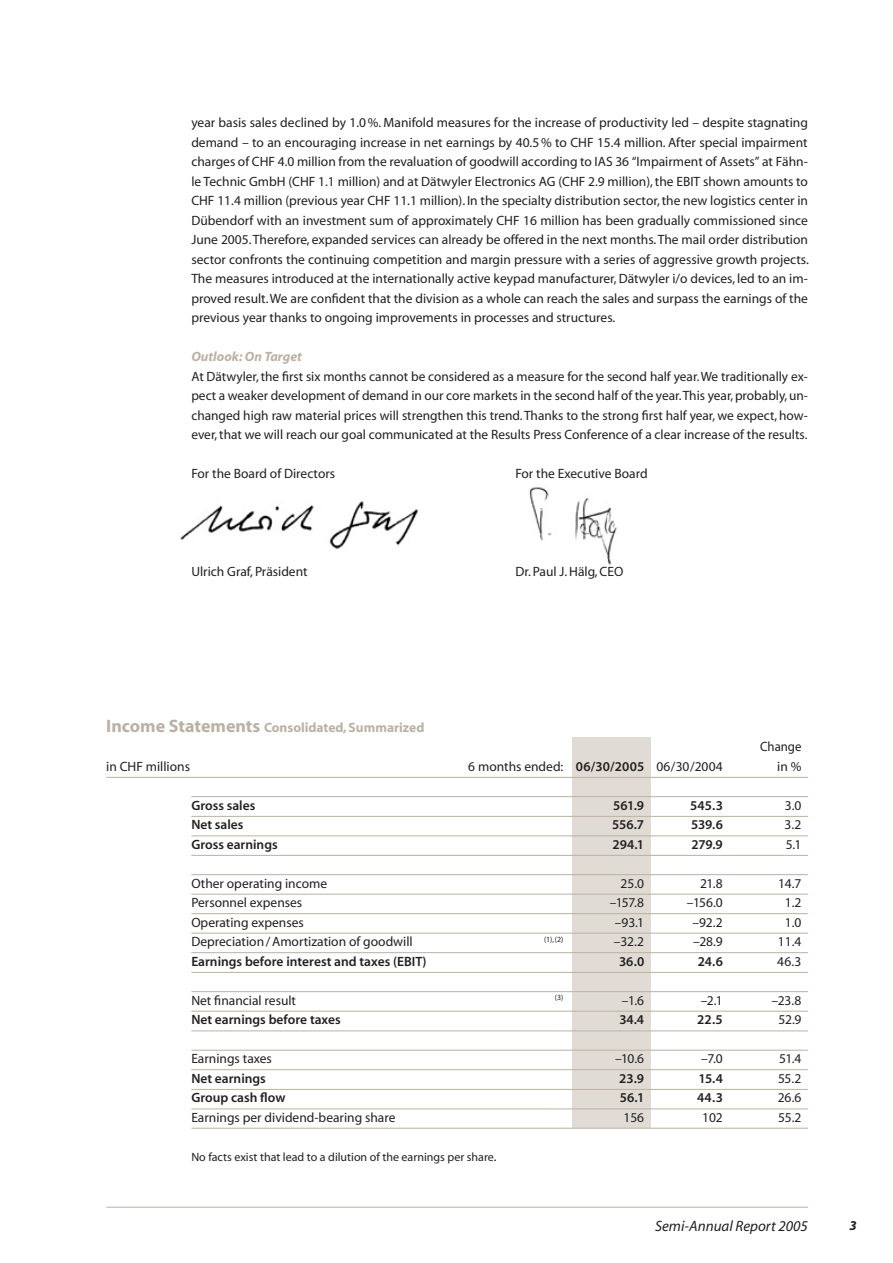
<style>
.page{position:relative;width:893px;height:1263px;background:#fff}
.page>*{position:absolute;margin:0;border:0;box-sizing:border-box;transform-origin:0 0}
.t1{font:italic 15px "Myriad";color:#231f20}
.t2{font:13.5px/19.5px "Myriad";color:#231f20;text-align:justify}
.t3{font:600 13.5px "Myriad";color:#231f20}
.t4{font:700 13.5px "Myriad";color:#bbb1a3}
.t5{font:italic 700 13.5px "Myriad";color:#bbb1a3}
.t6{font:13.5px "Myriad";color:#231f20;scale:.95 1}
.t7{font:italic 700 13.5px "Myriad";color:#231f20}
.t8{font:12px "Myriad";color:#231f20}
.t9{font:7.8px "Myriad";color:#231f20}
.s1{font-size:18px}
.s2{font-weight:600}
.s3{font-size:13.5px}
</style>
<div class="page">
<hr style="left:106px;top:1207px;width:702px;height:1px;background:#bbb1a3">
<div style="left:572px;top:737px;width:79px;height:391px;background:#e0dcd5"></div>
<img style="left:529px;top:486px;width:88px;height:79px">
<img style="left:180px;top:501px;width:239px;height:48px">
<hr style="left:106px;top:777px;width:702px;height:1px;background:#bbb1a3">
<hr style="left:191px;top:796px;width:617px;height:1px;background:#bbb1a3">
<hr style="left:191px;top:816px;width:617px;height:1px;background:#bbb1a3">
<hr style="left:191px;top:835px;width:617px;height:1px;background:#bbb1a3">
<hr style="left:191px;top:855px;width:617px;height:1px;background:#bbb1a3">
<hr style="left:191px;top:874px;width:617px;height:1px;background:#bbb1a3">
<hr style="left:191px;top:894px;width:617px;height:1px;background:#bbb1a3">
<hr style="left:191px;top:913px;width:617px;height:1px;background:#bbb1a3">
<hr style="left:191px;top:933px;width:617px;height:1px;background:#bbb1a3">
<hr style="left:191px;top:952px;width:617px;height:1px;background:#bbb1a3">
<hr style="left:191px;top:972px;width:617px;height:1px;background:#bbb1a3">
<hr style="left:191px;top:991px;width:617px;height:1px;background:#bbb1a3">
<hr style="left:191px;top:1011px;width:617px;height:1px;background:#bbb1a3">
<hr style="left:191px;top:1030px;width:617px;height:1px;background:#bbb1a3">
<hr style="left:191px;top:1050px;width:617px;height:1px;background:#bbb1a3">
<hr style="left:191px;top:1069px;width:617px;height:1px;background:#bbb1a3">
<hr style="left:191px;top:1089px;width:617px;height:1px;background:#bbb1a3">
<hr style="left:191px;top:1108px;width:617px;height:1px;background:#bbb1a3">
<hr style="left:191px;top:1128px;width:617px;height:1px;background:#bbb1a3">
<p class="t2" style="left:191px;top:114px;width:619px">year basis sales declined by 1.0 %. Manifold measures for the increase of productivity led – despite stagnating demand – to an encouraging increase in net earnings by 40.5 % to CHF 15.4 million. After special impairment charges of CHF 4.0 million from the revaluation of goodwill according to IAS 36 “Impairment of Assets” at Fähn&shy;le Technic GmbH (CHF 1.1 million) and at Dätwyler Electronics AG (CHF 2.9 million), the EBIT shown amounts to CHF 11.4 million (previous year CHF 11.1 million). In the specialty distribution sector, the new logistics center in Dübendorf with an investment sum of approximately CHF 16 million has been gradually commissioned since June 2005. Therefore, expanded services can already be offered in the next months. The mail order distribution sector confronts the continuing competition and margin pressure with a series of aggressive growth projects.<br>The measures introduced at the internationally active keypad manufacturer, Dätwyler i/o devices, led to an im&shy;proved result. We are confident that the division as a whole can reach the sales and surpass the earnings of the previous year thanks to ongoing improvements in processes and structures.</p>
<p class="t5" style="left:191px;top:350px;width:112px">Outlook: On Target</p>
<p class="t2" style="left:191px;top:367px;width:618px">At Dätwyler, the first six months cannot be considered as a measure for the second half year. We traditionally ex&shy;pect a weaker development of demand in our core markets in the second half of the year. This year, probably, un&shy;changed high raw material prices will strengthen this trend. Thanks to the strong first half year, we expect, how&shy;ever, that we will reach our goal communicated at the Results Press Conference of a clear increase of the results.</p>
<p class="t2" style="left:191px;top:465px;width:145px">For the Board of Directors</p>
<p class="t2" style="left:515px;top:465px;width:134px">For the Executive Board</p>
<p class="t2" style="left:191px;top:562px;width:118px">Ulrich Graf, Präsident</p>
<p class="t2" style="left:515px;top:562px;width:110px">Dr. Paul J. Hälg, CEO</p>
<p class="t4" style="left:106px;top:720px;width:320px"><span class="s1">Income Statements</span> Consolidated, Summarized</p>
<p class="t6" style="left:760px;top:740px;width:45px">Change</p>
<p class="t2" style="left:106px;top:757px;width:85px">in CHF millions</p>
<p class="t2" style="left:468px;top:757px;width:256px">6 months ended: <span class="s2">06/30/2005</span> 06/30/2004</p>
<p class="t2" style="left:777px;top:757px;width:26px">in %</p>
<p class="t3" style="left:191px;top:798px;width:66px">Gross sales</p>
<p class="t3" style="left:613px;top:798px;width:33px">561.9</p>
<p class="t3" style="left:690px;top:798px;width:34px">545.3</p>
<p class="t2" style="left:785px;top:796px;width:18px">3.0</p>
<p class="t3" style="left:191px;top:818px;width:54px">Net sales</p>
<p class="t3" style="left:612px;top:818px;width:34px">556.7</p>
<p class="t3" style="left:691px;top:818px;width:33px">539.6</p>
<p class="t2" style="left:785px;top:816px;width:18px">3.2</p>
<p class="t3" style="left:191px;top:837px;width:88px">Gross earnings</p>
<p class="t3" style="left:612px;top:837px;width:33px">294.1</p>
<p class="t3" style="left:691px;top:837px;width:33px">279.9</p>
<p class="t2" style="left:786px;top:835px;width:17px">5.1</p>
<p class="t2" style="left:191px;top:874px;width:137px">Other operating income</p>
<p class="t2" style="left:621px;top:874px;width:25px">25.0</p>
<p class="t2" style="left:700px;top:874px;width:24px">21.8</p>
<p class="t2" style="left:778px;top:874px;width:25px">14.7</p>
<p class="t2" style="left:191px;top:894px;width:112px">Personnel expenses</p>
<p class="t2" style="left:610px;top:894px;width:36px">–157.8</p>
<p class="t2" style="left:687px;top:894px;width:37px">–156.0</p>
<p class="t2" style="left:785px;top:894px;width:18px">1.2</p>
<p class="t2" style="left:191px;top:913px;width:114px">Operating expenses</p>
<p class="t2" style="left:615px;top:913px;width:31px">–93.1</p>
<p class="t2" style="left:692px;top:913px;width:32px">–92.2</p>
<p class="t2" style="left:785px;top:913px;width:18px">1.0</p>
<p class="t2" style="left:191px;top:933px;width:223px">Depreciation / Amortization of goodwill</p>
<p class="t9" style="left:544px;top:935px;width:21px">(1), (2)</p>
<p class="t2" style="left:614px;top:933px;width:32px">–32.2</p>
<p class="t2" style="left:693px;top:933px;width:31px">–28.9</p>
<p class="t2" style="left:778px;top:933px;width:25px">11.4</p>
<p class="t3" style="left:191px;top:954px;width:237px">Earnings before interest and taxes (EBIT)</p>
<p class="t3" style="left:619px;top:954px;width:27px">36.0</p>
<p class="t3" style="left:698px;top:954px;width:27px">24.6</p>
<p class="t2" style="left:777px;top:952px;width:26px">46.3</p>
<p class="t2" style="left:191px;top:991px;width:106px">Net financial result</p>
<p class="t9" style="left:555px;top:994px;width:10px">(3)</p>
<p class="t2" style="left:622px;top:991px;width:24px">–1.6</p>
<p class="t2" style="left:701px;top:991px;width:24px">–2.1</p>
<p class="t2" style="left:771px;top:991px;width:32px">–23.8</p>
<p class="t3" style="left:191px;top:1013px;width:151px">Net earnings before taxes</p>
<p class="t3" style="left:619px;top:1013px;width:26px">34.4</p>
<p class="t3" style="left:697px;top:1013px;width:27px">22.5</p>
<p class="t2" style="left:778px;top:1011px;width:25px">52.9</p>
<p class="t2" style="left:191px;top:1050px;width:82px">Earnings taxes</p>
<p class="t2" style="left:615px;top:1050px;width:31px">–10.6</p>
<p class="t2" style="left:701px;top:1050px;width:23px">–7.0</p>
<p class="t2" style="left:779px;top:1050px;width:24px">51.4</p>
<p class="t3" style="left:191px;top:1071px;width:76px">Net earnings</p>
<p class="t3" style="left:619px;top:1071px;width:26px">23.9</p>
<p class="t3" style="left:698px;top:1071px;width:26px">15.4</p>
<p class="t2" style="left:778px;top:1069px;width:25px">55.2</p>
<p class="t3" style="left:191px;top:1091px;width:96px">Group cash flow</p>
<p class="t3" style="left:620px;top:1091px;width:26px">56.1</p>
<p class="t3" style="left:697px;top:1091px;width:27px">44.3</p>
<p class="t2" style="left:778px;top:1089px;width:25px">26.6</p>
<p class="t2" style="left:191px;top:1108px;width:206px">Earnings per dividend-bearing share</p>
<p class="t2" style="left:623px;top:1108px;width:22px">156</p>
<p class="t2" style="left:702px;top:1108px;width:22px">102</p>
<p class="t2" style="left:778px;top:1108px;width:25px">55.2</p>
<p class="t8" style="left:191px;top:1151px;width:307px">No facts exist that lead to a dilution of the earnings per share<span class="s3">.</span></p>
<p class="t1" style="left:655px;top:1218px;width:154px">Semi-Annual Report 2005</p>
<p class="t7" style="left:849px;top:1218px;width:9px">3</p>
</div>
